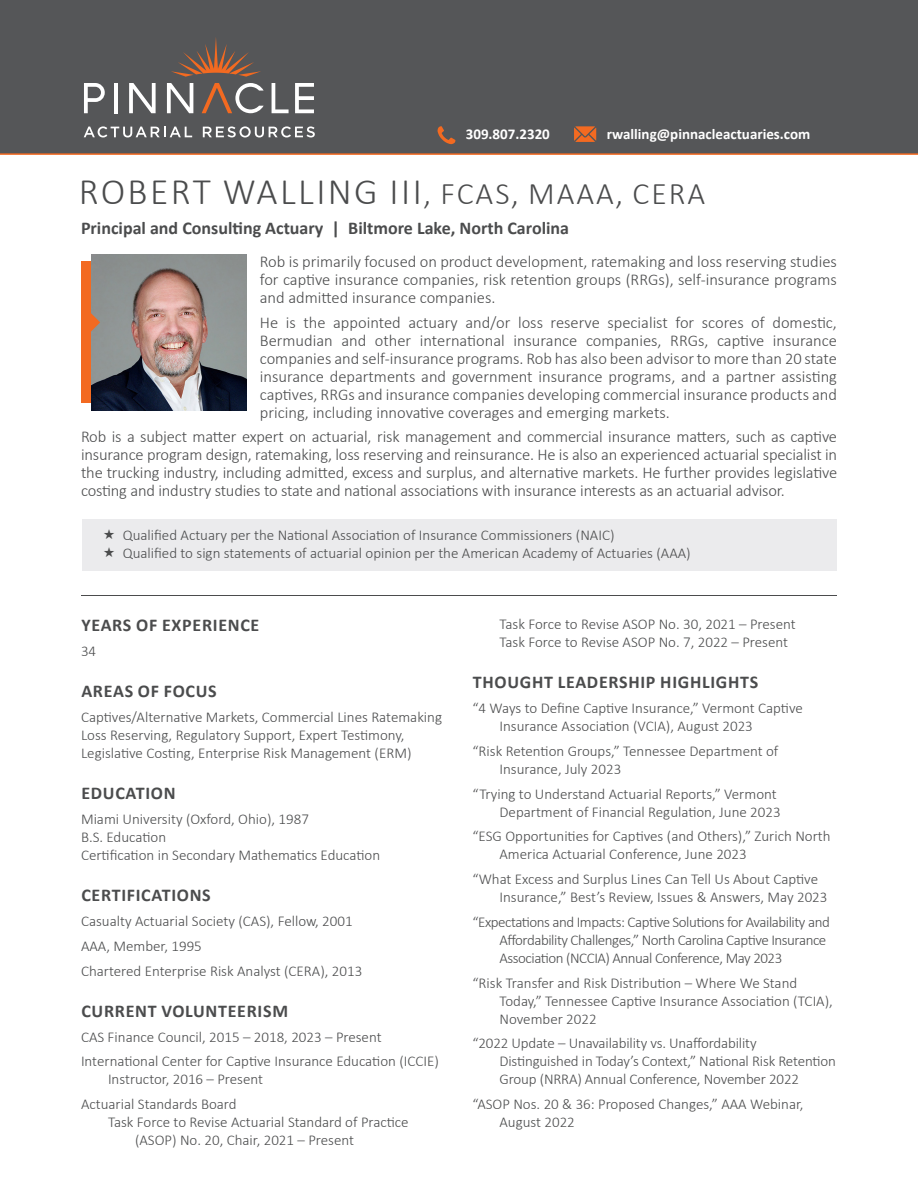
<style>
.page{position:relative;width:918px;height:1188px;background:#fff}
.page>*{position:absolute;margin:0;border:0;box-sizing:border-box;transform-origin:0 0}
.Name_Title{font:300 37.5px "Calibri";letter-spacing:.065em;color:#4b4c4d}
.Title_and_Location{font:700 18px "Calibri";letter-spacing:.04em;color:#4b4c4d}
.Title_and_Location-2{font:700 18px "Calibri";color:#4b4c4d}
.Body_Intro{font:300 16.5px/18px "Calibri";color:#4b4c4d;text-align:justify}
.Body_Presentations{font:300 15px/18px "Calibri";color:#4b4c4d}
.Body{font:300 15px/18px "Calibri";color:#4b4c4d}
.Body_Presentations-2{font:300 15px/18px "Calibri";letter-spacing:-.03em;color:#4b4c4d}
.Phone_and_Email{font:700 15px "Calibri";color:#fff}
.s1{font-size:31.5px}
</style>
<div class="page">
<div style="left:81px;top:262px;width:149px;height:141px;background:#f36a21"></div>
<div style="left:0;top:0;width:918px;height:153px;background:#555658"></div>
<hr style="left:0;top:153px;width:918px;height:2px;background:#f36a21">
<svg style="left:437px;top:126px;width:18px;height:18px"></svg>
<svg style="left:574px;top:126px;width:22px;height:16px"></svg>
<svg style="left:129px;top:83px;width:27px;height:30px"></svg>
<svg style="left:167px;top:83px;width:26px;height:30px"></svg>
<svg style="left:202px;top:83px;width:62px;height:30px"></svg>
<hr style="left:114px;top:83px;width:4px;height:30px;background:#fff">
<svg style="left:84px;top:83px;width:21px;height:30px"></svg>
<svg style="left:272px;top:83px;width:17px;height:30px"></svg>
<svg style="left:295px;top:83px;width:19px;height:30px"></svg>
<svg style="left:171px;top:37px;width:90px;height:40px"></svg>
<svg style="left:84px;top:126px;width:108px;height:12px"></svg>
<svg style="left:203px;top:126px;width:112px;height:12px"></svg>
<img style="left:91px;top:255px;width:155px;height:155px">
<svg style="left:91px;top:313px;width:9px;height:18px"></svg>
<div style="left:82px;top:519px;width:755px;height:51px;background:#e6e7e9"></div>
<hr style="left:81px;top:595px;width:756px;height:1px;background:#4b4c4d">
<p class="Phone_and_Email" style="left:466px;top:124px;width:86px">309.807.2320</p>
<p class="Phone_and_Email" style="left:607px;top:124px;width:205px">rwalling@pinnacleactuaries.com</p>
<p class="Name_Title" style="left:79px;top:168px;width:628px">ROBERT WALLING III<span class="s1">, FCAS, MAAA, CERA</span></p>
<p class="Title_and_Location-2" style="left:81px;top:216px;width:490px">Principal and Consulting Actuary | Biltmore Lake, North Carolina</p>
<p class="Body_Intro" style="left:260px;top:252px;width:579px">Rob is primarily focused on product development, ratemaking and loss reserving studies for captive insurance companies, risk retention groups (RRGs), self-insurance programs and admitted insurance companies.</p>
<p class="Body_Intro" style="left:260px;top:313px;width:579px">He is the appointed actuary and/or loss reserve specialist for scores of domestic, Bermudian and other international insurance companies, RRGs, captive insurance companies and self-insurance programs. Rob has also been advisor to more than 20 state insurance departments and government insurance programs, and a partner assisting captives, RRGs and insurance companies developing commercial insurance products and pricing, including innovative coverages and emerging markets.</p>
<p class="Body_Intro" style="left:81px;top:428px;width:758px">Rob is a subject matter expert on actuarial, risk management and commercial insurance matters, such as captive insurance program design, ratemaking, loss reserving and reinsurance. He is also an experienced actuarial specialist in the trucking industry, including admitted, excess and surplus, and alternative markets. He further provides legislative costing and industry studies to state and national associations with insurance interests as an actuarial advisor.</p>
<p class="Body_Presentations" style="left:123px;top:526px;width:493px">Qualified Actuary per the National Association of Insurance Commissioners (NAIC)</p>
<p class="Body_Presentations" style="left:123px;top:544px;width:570px">Qualified to sign statements of actuarial opinion per the American Academy of Actuaries (AAA)</p>
<p class="Title_and_Location" style="left:81px;top:613px;width:180px">YEARS OF EXPERIENCE</p>
<p class="Body" style="left:81px;top:642px;width:17px">34</p>
<p class="Title_and_Location" style="left:81px;top:679px;width:137px">AREAS OF FOCUS</p>
<p class="Body" style="left:81px;top:708px;width:363px">Captives/Alternative Markets, Commercial Lines Ratemaking<br>Loss Reserving, Regulatory Support, Expert Testimony,<br>Legislative Costing, Enterprise Risk Management (ERM)</p>
<p class="Title_and_Location" style="left:81px;top:781px;width:96px">EDUCATION</p>
<p class="Body" style="left:81px;top:810px;width:301px">Miami University (Oxford, Ohio), 1987<br>B.S. Education<br>Certification in Secondary Mathematics Education</p>
<p class="Title_and_Location" style="left:81px;top:883px;width:131px">CERTIFICATIONS</p>
<p class="Body" style="left:81px;top:912px;width:273px">Casualty Actuarial Society (CAS), Fellow, 2001</p>
<p class="Body_Presentations" style="left:81px;top:937px;width:122px">AAA, Member, 1995</p>
<p class="Body" style="left:81px;top:962px;width:283px">Chartered Enterprise Risk Analyst (CERA), 2013</p>
<p class="Title_and_Location" style="left:81px;top:998px;width:208px">CURRENT VOLUNTEERISM</p>
<p class="Body_Presentations" style="left:81px;top:1028px;width:302px">CAS Finance Council, 2015 – 2018, 2023 – Present</p>
<p class="Body_Presentations" style="left:81px;top:1052px;width:360px">International Center for Captive Insurance Education (ICCIE)</p>
<p class="Body_Presentations" style="left:108px;top:1070px;width:157px">Instructor, 2016 – Present</p>
<p class="Body_Presentations" style="left:81px;top:1095px;width:157px">Actuarial Standards Board</p>
<p class="Body_Presentations" style="left:135px;top:1113px;width:275px;text-indent:-27px">Task Force to Revise Actuarial Standard of Practice (ASOP) No. 20, Chair, 2021 – Present</p>
<p class="Body_Presentations" style="left:500px;top:615px;width:298px">Task Force to Revise ASOP No. 30, 2021 – Present</p>
<p class="Body_Presentations" style="left:500px;top:633px;width:290px">Task Force to Revise ASOP No. 7, 2022 – Present</p>
<p class="Title_and_Location" style="left:473px;top:670px;width:287px">THOUGHT LEADERSHIP HIGHLIGHTS</p>
<p class="Body_Presentations" style="left:500px;top:699px;width:305px;text-indent:-27px">“4 Ways to Define Captive Insurance,” Vermont Captive<br>Insurance Association (VCIA), August 2023</p>
<p class="Body_Presentations" style="left:500px;top:742px;width:280px;text-indent:-27px">“Risk Retention Groups,” Tennessee Department of<br>Insurance, July 2023</p>
<p class="Body_Presentations" style="left:472px;top:785px;width:310px;text-align:right">“Trying to Understand Actuarial Reports,” Vermont<br>Department of Financial Regulation, June 2023</p>
<p class="Body_Presentations" style="left:500px;top:827px;width:333px;text-indent:-27px">“ESG Opportunities for Captives (and Others),” Zurich North<br>America Actuarial Conference, June 2023</p>
<p class="Body_Presentations" style="left:500px;top:870px;width:330px;text-indent:-27px">“What Excess and Surplus Lines Can Tell Us About Captive<br>Insurance,” Best’s Review, Issues &amp; Answers, May 2023</p>
<p class="Body_Presentations-2" style="left:500px;top:913px;width:332px;text-indent:-27px">“Expectations and Impacts: Captive Solutions for Availability and<br>Affordability Challenges,” North Carolina Captive Insurance<br>Association (NCCIA) Annual Conference, May 2023</p>
<p class="Body_Presentations" style="left:500px;top:974px;width:335px;text-indent:-27px">“Risk Transfer and Risk Distribution – Where We Stand<br>Today,” Tennessee Captive Insurance Association (TCIA),<br>November 2022</p>
<p class="Body_Presentations" style="left:500px;top:1034px;width:338px;text-indent:-27px">“2022 Update – Unavailability vs. Unaffordability<br>Distinguished in Today’s Context,” National Risk Retention<br>Group (NRRA) Annual Conference, November 2022</p>
<p class="Body_Presentations" style="left:500px;top:1095px;width:306px;text-indent:-27px">“ASOP Nos. 20 &amp; 36: Proposed Changes,” AAA Webinar,<br>August 2022</p>
</div>
